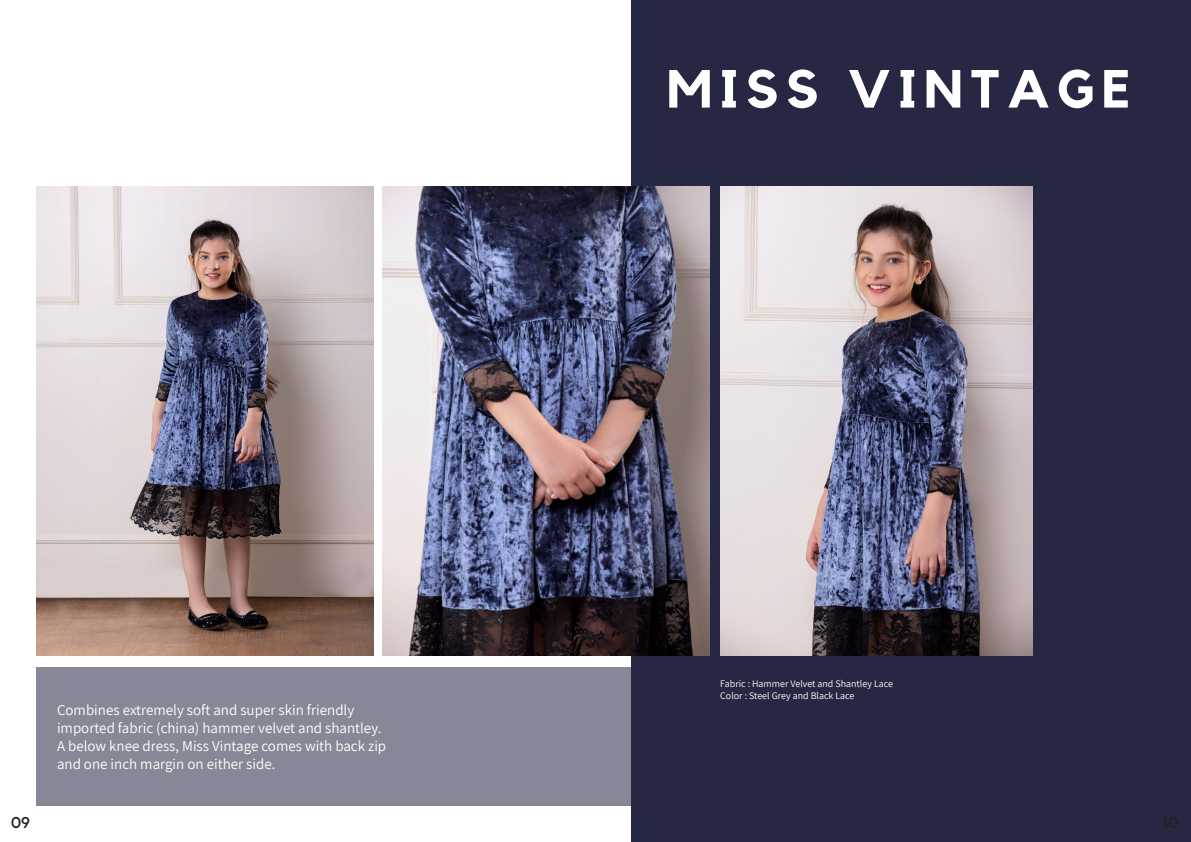
<style>
.page{position:relative;width:1191px;height:842px;background:#fff}
.page>*{position:absolute;margin:0;border:0;box-sizing:border-box;transform-origin:0 0}
.t1{font:700 53px "Kollektif";letter-spacing:.14em;color:#fff}
.t2{font:15px/18px "Assistant";color:#fff}
.t3{font:14px "LEMONMILK";color:#231f20}
.t4{font:10px "Assistant";color:#fff}
</style>
<div class="page">
<img style="left:36px;top:187px;width:337px;height:468px">
<div style="left:631px;top:0;width:560px;height:842px;background:#262743"></div>
<img style="left:720px;top:187px;width:312px;height:468px">
<img style="left:382px;top:187px;width:327px;height:468px">
<div style="left:36px;top:668px;width:595px;height:138px;background:#878897"></div>
<p class="t3" style="left:11px;top:813px;width:20px">09</p>
<p class="t2" style="left:57px;top:700px;width:331px">Combines extremely soft and super skin friendly imported fabric (china) hammer velvet and shantley.<br>A below knee dress, Miss Vintage comes with back zip and one inch margin on either side.</p>
<p class="t1" style="left:667px;top:58px;width:465px">MISS VINTAGE</p>
<p class="t4" style="left:720px;top:676px;width:174px">Fabric : Hammer Velvet and Shantley Lace</p>
<p class="t4" style="left:720px;top:688px;width:136px">Color : Steel Grey and Black Lace</p>
<p class="t3" style="left:1163px;top:813px;width:16px">10</p>
</div>
